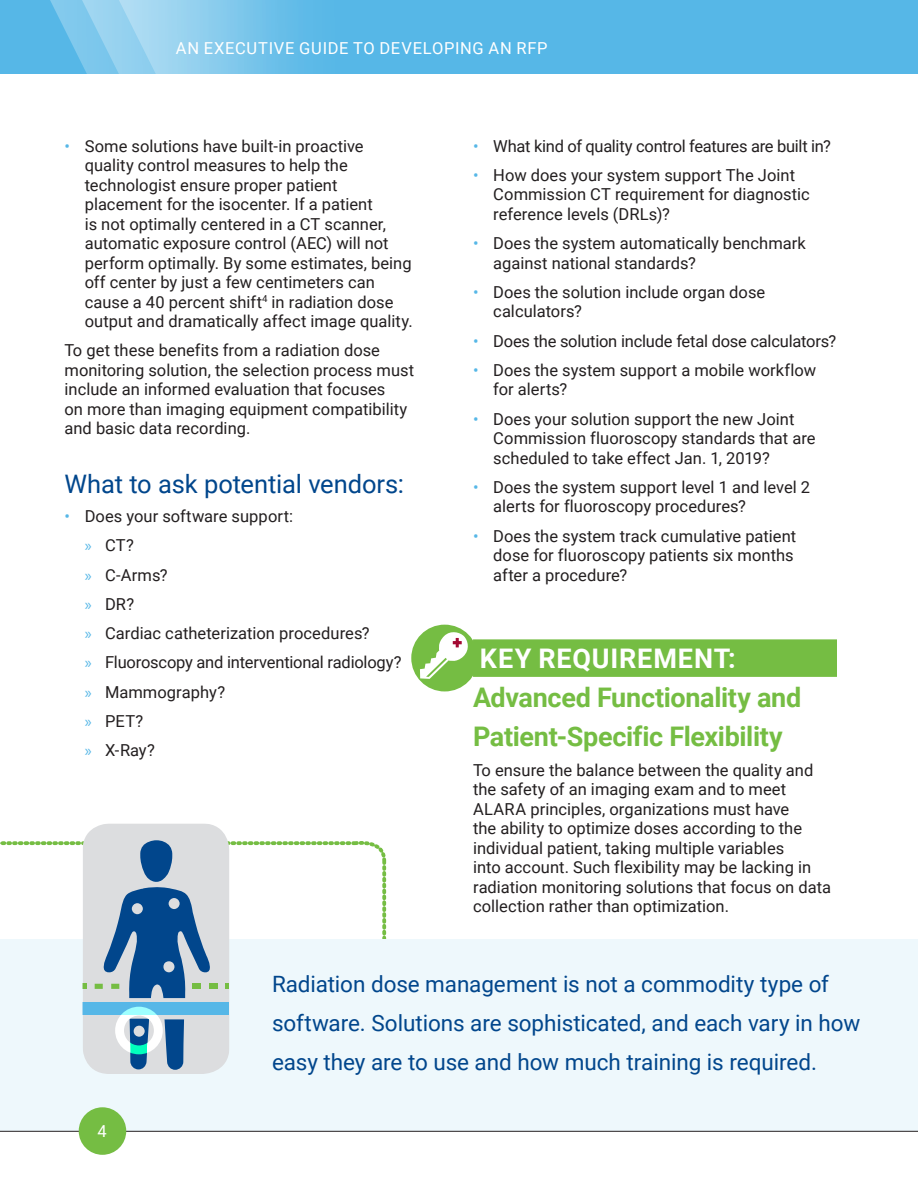
<style>
.page{position:relative;width:918px;height:1188px;background:#fff}
.page>*{position:absolute;margin:0;border:0;box-sizing:border-box;transform-origin:0 0}
.Subhead_1{font:700 27px/39px "Roboto";letter-spacing:-.01em;color:#75bd43}
.Subhead_1_-_Key_Requ{font:700 27px "Roboto";letter-spacing:.03em;color:#fff}
.Subhead_2{font:25.5px "Roboto";letter-spacing:-.005em;color:#01468c}
.Callout_navy{font:22.5px/39px "Roboto";letter-spacing:-.005em;color:#01468c}
.Body{font:16.5px/19.5px "Roboto";color:#231f20}
.Body-2{font:16.5px "Roboto";letter-spacing:-.02em;color:#231f20}
.t1{font:16.5px "Roboto";letter-spacing:.04em;color:#fff}
.s1{color:#56b7e7}
.s2{font-family:"Myriad Pro";color:#56b7e7}
</style>
<div class="page">
<div style="left:0;top:0;width:918px;height:74px;background:#56b7e7"></div>
<svg style="left:50px;top:0;width:248px;height:74px;background:#85caec"></svg>
<svg style="left:349px;top:841px;width:39px;height:99px"></svg>
<div style="left:0;top:940px;width:918px;height:191px;background:#eef8fc"></div>
<hr style="left:0;top:1131px;width:918px;height:1px;background:#231f20">
<div style="left:79px;top:1107px;width:47px;height:48px;background:#75bd43;border-radius:50%"></div>
<div style="left:473px;top:639px;width:364px;height:38px;background:#75bd43"></div>
<svg style="left:411px;top:625px;width:62px;height:66px"></svg>
<svg style="left:0;top:823px;width:349px;height:251px"></svg>
<p class="t1" style="left:176px;top:37px;width:373px">AN EXECUTIVE GUIDE TO DEVELOPING AN RFP</p>
<p class="Body" style="left:85px;top:135px;width:330px;text-indent:-20px"><span class="s1">•</span> Some solutions have built-in proactive quality control measures to help the technologist ensure proper patient placement for the isocenter. If a patient<br>is not optimally centered in a CT scanner, automatic exposure control (AEC) will not perform optimally. By some estimates, being off center by just a few centimeters can cause a 40 percent shift<sup>4</sup> in radiation dose output and dramatically affect image quality.</p>
<p class="Body" style="left:64px;top:340px;width:351px">To get these benefits from a radiation dose monitoring solution, the selection process must include an informed evaluation that focuses<br>on more than imaging equipment compatibility and basic data recording.</p>
<p class="Subhead_2" style="left:64px;top:466px;width:341px">What to ask potential vendors:</p>
<p class="Body" style="left:64px;top:506px;width:230px"><span class="s1">•</span> Does your software support:</p>
<p class="Body" style="left:85px;top:535px;width:51px"><span class="s2">»</span> CT?</p>
<p class="Body" style="left:85px;top:564px;width:85px"><span class="s2">»</span> C-Arms?</p>
<p class="Body" style="left:85px;top:594px;width:51px"><span class="s2">»</span> DR?</p>
<p class="Body" style="left:85px;top:623px;width:287px"><span class="s2">»</span> Cardiac catheterization procedures?</p>
<p class="Body" style="left:85px;top:652px;width:318px"><span class="s2">»</span> Fluoroscopy and interventional radiology?</p>
<p class="Body" style="left:85px;top:681px;width:142px"><span class="s2">»</span> Mammography?</p>
<p class="Body" style="left:85px;top:711px;width:60px"><span class="s2">»</span> PET?</p>
<p class="Body" style="left:85px;top:740px;width:72px"><span class="s2">»</span> X-Ray?</p>
<p class="Body-2" style="left:473px;top:134px;width:359px"><span class="s1">•</span> What kind of quality control features are built in?</p>
<p class="Body" style="left:493px;top:165px;width:318px;text-indent:-20px"><span class="s1">•</span> How does your system support The Joint<br>Commission CT requirement for diagnostic reference levels (DRLs)?</p>
<p class="Body" style="left:493px;top:233px;width:314px;text-indent:-20px"><span class="s1">•</span> Does the system automatically benchmark against national standards?</p>
<p class="Body" style="left:493px;top:282px;width:273px;text-indent:-20px"><span class="s1">•</span> Does the solution include organ dose calculators?</p>
<p class="Body" style="left:473px;top:330px;width:365px"><span class="s1">•</span> Does the solution include fetal dose calculators?</p>
<p class="Body" style="left:493px;top:360px;width:324px;text-indent:-20px"><span class="s1">•</span> Does the system support a mobile workflow for alerts?</p>
<p class="Body" style="left:493px;top:408px;width:324px;text-indent:-20px"><span class="s1">•</span> Does your solution support the new Joint<br>Commission fluoroscopy standards that are scheduled to take effect Jan. 1, 2019?</p>
<p class="Body" style="left:493px;top:477px;width:318px;text-indent:-20px"><span class="s1">•</span> Does the system support level 1 and level 2 alerts for fluoroscopy procedures?</p>
<p class="Body" style="left:493px;top:525px;width:305px;text-indent:-20px"><span class="s1">•</span> Does the system track cumulative patient dose for fluoroscopy patients six months after a procedure?</p>
<p class="Subhead_1_-_Key_Requ" style="left:480px;top:640px;width:257px">KEY REQUIREMENT:</p>
<p class="Subhead_1" style="left:473px;top:677px;width:330px">Advanced Functionality and<br>Patient-Specific Flexibility</p>
<p class="Body" style="left:473px;top:759px;width:360px">To ensure the balance between the quality and the safety of an imaging exam and to meet ALARA principles, organizations must have<br>the ability to optimize doses according to the individual patient, taking multiple variables<br>into account. Such flexibility may be lacking in radiation monitoring solutions that focus on data collection rather than optimization.</p>
<p class="t1" style="left:97px;top:1119px;width:11px">4</p>
<p class="Callout_navy" style="left:272px;top:963px;width:590px">Radiation dose management is not a commodity type of software. Solutions are sophisticated, and each vary in how easy they are to use and how much training is required.</p>
</div>
